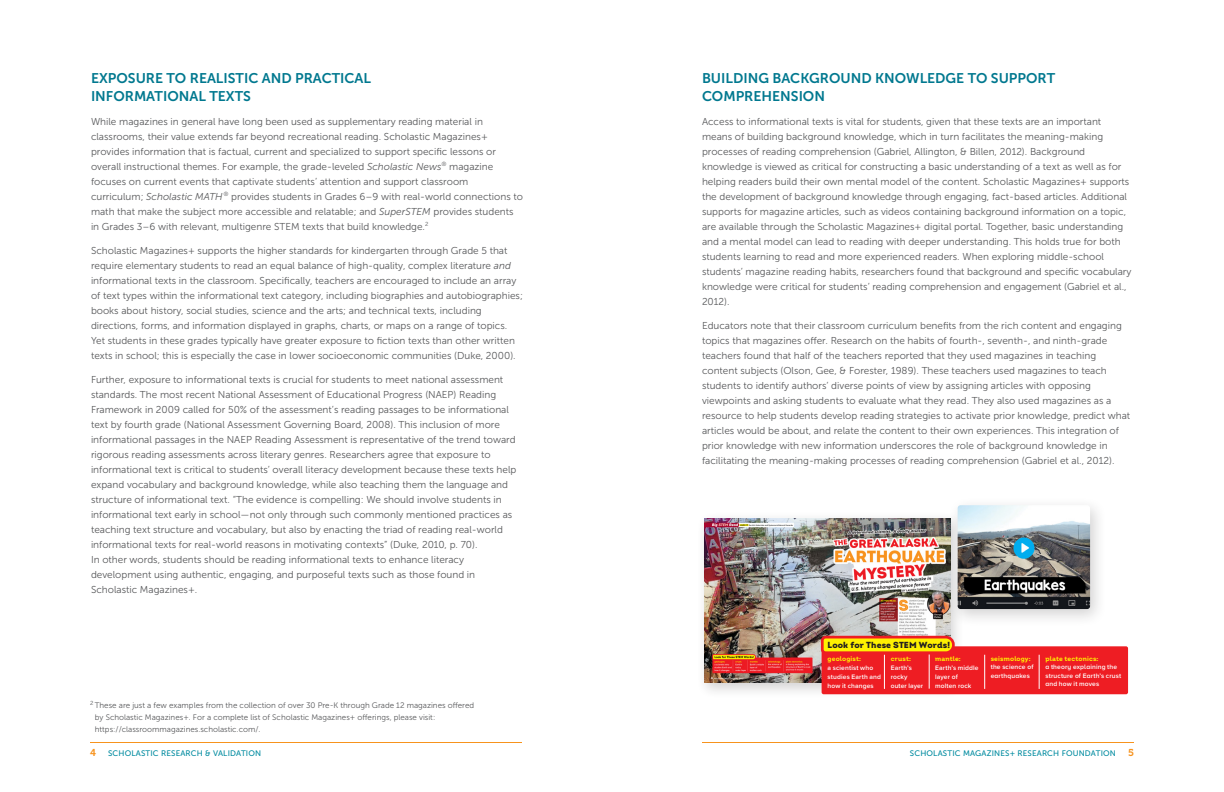
<style>
.page{position:relative;width:1224px;height:792px;background:#fff}
.page>*{position:absolute;margin:0;border:0;box-sizing:border-box;transform-origin:0 0}
.Heading_2{font:14px/18px "Museo Sans 700";color:#00788f}
.Body_Text{font:10px/15px "Museo Sans 300";color:#57585a}
.SIDEBAR_hed{font:900 8.8px "Intro";letter-spacing:.01em;color:#231f20}
.Body_Text-2{font:8px/12px "Museo Sans 300";color:#57585a}
.t1{font:8px "Museo Sans 500";letter-spacing:.02em;color:#008ba0}
.SST-Caption-White{font:700 6.8px "Intro";letter-spacing:.02em;color:#fff101}
.BODY_meta_med{font:700 6.8px "Intro";letter-spacing:.02em;color:#fff101}
.BODY_meta_med-2{font:600 6.7px/8.8px "Proxima Nova";letter-spacing:.02em;color:#fff}
.SST-Caption-White-2{font:600 6.7px/8.1px "Proxima Nova A";letter-spacing:.02em;color:#fff}
.s1{font-style:italic}
.s2{font-family:"Museo 700";font-size:10px;color:#f7931d}
</style>
<div class="page">
<hr style="left:90px;top:742px;width:432px;height:1px;background:#f7931d">
<hr style="left:702px;top:742px;width:432px;height:1px;background:#f7931d">
<div style="left:696px;top:511px;width:269px;height:188px;background:#231f20;opacity:.2"></div>
<img style="left:705px;top:518px;width:245px;height:165px">
<div style="left:948px;top:497px;width:159px;height:130px;background:#231f20;opacity:.2"></div>
<img style="left:958px;top:505px;width:132px;height:104px">
<div style="left:822px;top:646px;width:306px;height:48px;background:#ee1d23;border-radius:2px"></div>
<hr style="left:884px;top:655px;width:1px;height:34px;background:#fff">
<hr style="left:929px;top:654px;width:1px;height:35px;background:#fff">
<svg style="left:820px;top:634px;width:136px;height:21px"></svg>
<hr style="left:985px;top:655px;width:1px;height:34px;background:#fff">
<hr style="left:1039px;top:655px;width:1px;height:34px;background:#fff">
<p class="Heading_2" style="left:91px;top:69px;width:282px">EXPOSURE TO REALISTIC AND PRACTICAL<br>INFORMATIONAL TEXTS</p>
<p class="Body_Text" style="left:91px;top:114px;width:434px">While magazines in general have long been used as supplementary reading material in classrooms, their value extends far beyond recreational reading. Scholastic Magazines+ provides information that is factual, current and specialized to support specific lessons or overall instructional themes. For example, the grade-leveled <span class="s1">Scholastic News</span><sup>®</sup> magazine focuses on current events that captivate students’ attention and support classroom curriculum; <span class="s1">Scholastic MATH</span><sup>®</sup> provides students in Grades 6–9 with real-world connections to math that make the subject more accessible and relatable; and <span class="s1">SuperSTEM</span> provides students in Grades 3–6 with relevant, multigenre STEM texts that build knowledge.<sup>2</sup></p>
<p class="Body_Text" style="left:91px;top:243px;width:434px">Scholastic Magazines+ supports the higher standards for kindergarten through Grade 5 that require elementary students to read an equal balance of high-quality, complex literature <span class="s1">and </span>informational texts in the classroom. Specifically, teachers are encouraged to include an array of text types within the informational text category, including biographies and autobiographies; books about history, social studies, science and the arts; and technical texts, including directions, forms, and information displayed in graphs, charts, or maps on a range of topics.<br>Yet students in these grades typically have greater exposure to fiction texts than other written texts in school; this is especially the case in lower socioeconomic communities (Duke, 2000).</p>
<p class="Body_Text" style="left:91px;top:372px;width:427px">Further, exposure to informational texts is crucial for students to meet national assessment standards. The most recent National Assessment of Educational Progress (NAEP) Reading Framework in 2009 called for 50% of the assessment’s reading passages to be informational text by fourth grade (National Assessment Governing Board, 2008). This inclusion of more informational passages in the NAEP Reading Assessment is representative of the trend toward rigorous reading assessments across literary genres. Researchers agree that exposure to informational text is critical to students’ overall literacy development because these texts help expand vocabulary and background knowledge, while also teaching them the language and structure of informational text. “The evidence is compelling: We should involve students in informational text early in school—not only through such commonly mentioned practices as teaching text structure and vocabulary, but also by enacting the triad of reading real-world informational texts for real-world reasons in motivating contexts” (Duke, 2010, p. 70).<br>In other words, students should be reading informational texts to enhance literacy development using authentic, engaging, and purposeful texts such as those found in Scholastic Magazines+.</p>
<p class="Body_Text-2" style="left:95px;top:699px;width:381px;text-indent:-5px"><sup>2</sup> These are just a few examples from the collection of over 30 Pre-K through Grade 12 magazines offered by Scholastic Magazines+. For a complete list of Scholastic Magazines+ offerings, please visit: https://classroommagazines.scholastic.com/.</p>
<p class="Heading_2" style="left:702px;top:69px;width:355px">BUILDING BACKGROUND KNOWLEDGE TO SUPPORT<br>COMPREHENSION</p>
<p class="Body_Text" style="left:702px;top:114px;width:431px">Access to informational texts is vital for students, given that these texts are an important means of building background knowledge, which in turn facilitates the meaning-making processes of reading comprehension (Gabriel, Allington, &amp; Billen, 2012). Background knowledge is viewed as critical for constructing a basic understanding of a text as well as for helping readers build their own mental model of the content. Scholastic Magazines+ supports the development of background knowledge through engaging, fact-based articles. Additional supports for magazine articles, such as videos containing background information on a topic, are available through the Scholastic Magazines+ digital portal. Together, basic understanding and a mental model can lead to reading with deeper understanding. This holds true for both students learning to read and more experienced readers. When exploring middle-school students’ magazine reading habits, researchers found that background and specific vocabulary knowledge were critical for students’ reading comprehension and engagement (Gabriel et al., 2012).</p>
<p class="Body_Text" style="left:702px;top:318px;width:430px">Educators note that their classroom curriculum benefits from the rich content and engaging topics that magazines offer. Research on the habits of fourth-, seventh-, and ninth-grade teachers found that half of the teachers reported that they used magazines in teaching content subjects (Olson, Gee, &amp; Forester, 1989). These teachers used magazines to teach students to identify authors’ diverse points of view by assigning articles with opposing viewpoints and asking students to evaluate what they read. They also used magazines as a resource to help students develop reading strategies to activate prior knowledge, predict what articles would be about, and relate the content to their own experiences. This integration of prior knowledge with new information underscores the role of background knowledge in facilitating the meaning-making processes of reading comprehension (Gabriel et al., 2012).</p>
<p class="SIDEBAR_hed" style="left:828px;top:639px;width:124px">Look for These STEM Words!</p>
<p class="BODY_meta_med" style="left:828px;top:655px;width:35px">geologist:</p>
<p class="BODY_meta_med-2" style="left:828px;top:663px;width:55px">a scientist who studies Earth and how it changes</p>
<p class="BODY_meta_med" style="left:891px;top:655px;width:22px">crust:</p>
<p class="BODY_meta_med-2" style="left:891px;top:663px;width:34px">Earth’s rocky outer layer</p>
<p class="BODY_meta_med" style="left:935px;top:655px;width:27px">mantle:</p>
<p class="BODY_meta_med-2" style="left:935px;top:663px;width:45px">Earth’s middle layer of molten rock</p>
<p class="SST-Caption-White" style="left:991px;top:655px;width:42px">seismology:</p>
<p class="SST-Caption-White-2" style="left:991px;top:663px;width:44px">the science of earthquakes</p>
<p class="SST-Caption-White" style="left:1045px;top:655px;width:55px">plate tectonics:</p>
<p class="SST-Caption-White-2" style="left:1045px;top:663px;width:77px">a theory explaining the structure of Earth’s crust and how it moves</p>
<p class="t1" style="left:90px;top:749px;width:173px"><span class="s2">4</span> SCHOLASTIC RESEARCH &amp; VALIDATION</p>
<p class="t1" style="left:910px;top:749px;width:226px">SCHOLASTIC MAGAZINES+ RESEARCH FOUNDATION <span class="s2">5</span></p>
</div>
